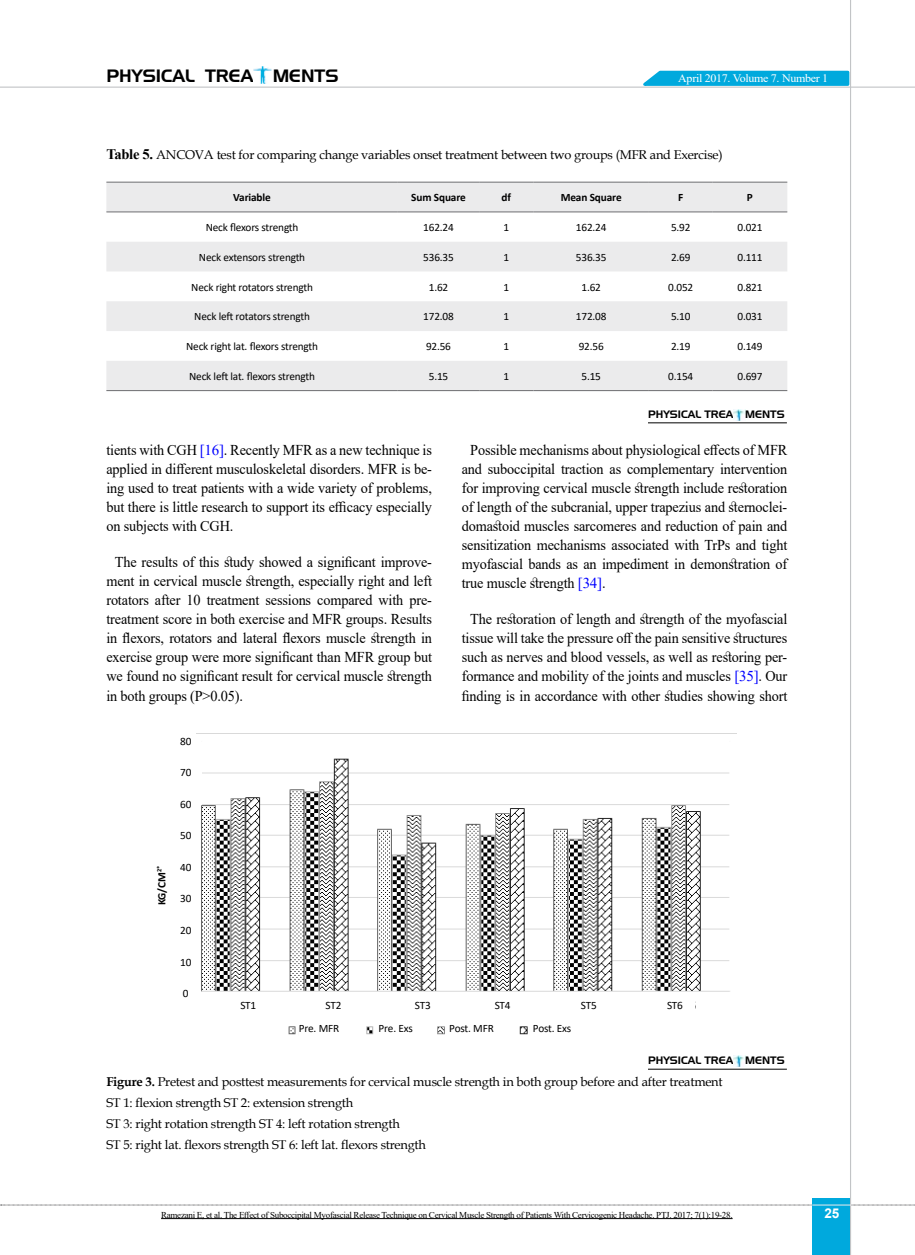
<style>
.page{position:relative;width:915px;height:1255px;background:#fff}
.page>*{position:absolute;margin:0;border:0;box-sizing:border-box;transform-origin:0 0}
.t1{font:17.4px "Aero Regular SWFTE";color:#000}
.t2{font:15px/19px "Times New Roman";letter-spacing:-.01em;color:#000;text-align:justify;scale:.95 1}
.t3{font:700 13.5px "Arial";color:#fff}
.t4{font:12.75px/20.7px "Book Antiqua";letter-spacing:-.015em;color:#000}
.t5{font:11.4px "Times New Roman";letter-spacing:-.025em;color:#fff;scale:1.05 1}
.t6{font:11.25px "Calibri";letter-spacing:-.015em;color:#000}
.t7{font:700 11.25px "Calibri";letter-spacing:-.01em;color:#000}
.t8{font:10.5px "Aero Regular SWFTE";color:#000}
.t9{font:9px "Times New Roman";letter-spacing:-.03em;color:#000}
.s1{font-family:"Times New Roman";font-weight:700;font-size:14.55px}
.s2{color:#00f}
.s3{font-weight:700}
</style>
<div class="page">
<svg style="left:1px;top:1204px;width:914px;height:1px"></svg>
<div style="left:812px;top:1198px;width:38px;height:56px;background:#00a9dd"></div>
<hr style="left:849px;top:0;width:1px;height:1254px;background:#c2c4c6">
<hr style="left:0;top:87px;width:914px;height:1px;background:#c2c4c6">
<hr style="left:812px;top:1204px;width:38px;height:1px;background:#ebebec">
<img style="left:253px;top:66px;width:19px;height:18px">
<svg style="left:635px;top:69px;width:215px;height:18px;background:#36bae3"></svg>
<svg style="left:106px;top:183px;width:681px;height:207px;fill:#ebebec"></svg>
<hr style="left:106px;top:182px;width:291px;height:1px;background:#6d6e71">
<hr style="left:397px;top:182px;width:82px;height:1px;background:#6d6e71">
<hr style="left:479px;top:182px;width:54px;height:1px;background:#6d6e71">
<hr style="left:533px;top:182px;width:115px;height:1px;background:#6d6e71">
<hr style="left:648px;top:182px;width:64px;height:1px;background:#6d6e71">
<hr style="left:712px;top:182px;width:75px;height:1px;background:#6d6e71">
<hr style="left:106px;top:211px;width:291px;height:1px;background:#6d6e71">
<hr style="left:397px;top:211px;width:82px;height:1px;background:#6d6e71">
<hr style="left:479px;top:211px;width:54px;height:1px;background:#6d6e71">
<hr style="left:533px;top:211px;width:115px;height:1px;background:#6d6e71">
<hr style="left:648px;top:211px;width:64px;height:1px;background:#6d6e71">
<hr style="left:712px;top:211px;width:75px;height:1px;background:#6d6e71">
<hr style="left:106px;top:390px;width:291px;height:1px;background:#6d6e71">
<hr style="left:397px;top:390px;width:82px;height:1px;background:#6d6e71">
<hr style="left:479px;top:390px;width:54px;height:1px;background:#6d6e71">
<hr style="left:533px;top:390px;width:115px;height:1px;background:#6d6e71">
<hr style="left:648px;top:390px;width:64px;height:1px;background:#6d6e71">
<hr style="left:712px;top:390px;width:75px;height:1px;background:#6d6e71">
<hr style="left:647px;top:422px;width:139px;height:1px;background:#000">
<svg style="left:733px;top:409px;width:11px;height:11px"></svg>
<hr style="left:647px;top:1068px;width:139px;height:1px;background:#000">
<svg style="left:733px;top:1055px;width:11px;height:11px"></svg>
<img style="left:196px;top:733px;width:540px;height:302px">
<div style="left:229px;top:1000px;width:39px;height:9px;background:#fff"></div>
<div style="left:314px;top:1000px;width:39px;height:9px;background:#fff"></div>
<div style="left:403px;top:1000px;width:39px;height:9px;background:#fff"></div>
<div style="left:483px;top:1000px;width:39px;height:9px;background:#fff"></div>
<div style="left:569px;top:1000px;width:39px;height:9px;background:#fff"></div>
<div style="left:655px;top:1000px;width:39px;height:9px;background:#fff"></div>
<div style="left:299px;top:1023px;width:40px;height:12px;background:#fff"></div>
<div style="left:375px;top:1023px;width:41px;height:12px;background:#fff"></div>
<div style="left:447px;top:1023px;width:48px;height:13px;background:#fff"></div>
<div style="left:529px;top:1023px;width:45px;height:13px;background:#fff"></div>
<hr style="left:161px;top:1218px;width:571px;height:1px;background:#000">
<p class="t1" style="left:106px;top:65px;width:233px">PHYSICAL TREA MENTS</p>
<p class="t5" style="left:678px;top:70px;width:144px">April 2017. Volume 7. Number 1</p>
<p class="t4" style="left:106px;top:144px;width:617px"><span class="s1">Table 5.</span> ANCOVA test for comparing change variables onset treatment between two groups (MFR and Exercise)</p>
<p class="t7" style="left:233px;top:189px;width:39px">Variable</p>
<p class="t7" style="left:411px;top:189px;width:56px">Sum Square</p>
<p class="t7" style="left:501px;top:189px;width:11px">df</p>
<p class="t7" style="left:560px;top:189px;width:62px">Mean Square</p>
<p class="t7" style="left:678px;top:189px;width:7px">F</p>
<p class="t7" style="left:746px;top:189px;width:7px">P</p>
<p class="t6" style="left:205px;top:219px;width:94px">Neck flexors strength</p>
<p class="t6" style="left:423px;top:219px;width:32px">162.24</p>
<p class="t6" style="left:503px;top:219px;width:7px">1</p>
<p class="t6" style="left:575px;top:219px;width:32px">162.24</p>
<p class="t6" style="left:670px;top:219px;width:21px">5.92</p>
<p class="t6" style="left:737px;top:219px;width:26px">0.021</p>
<p class="t6" style="left:199px;top:249px;width:108px">Neck extensors strength</p>
<p class="t6" style="left:423px;top:249px;width:32px">536.35</p>
<p class="t6" style="left:503px;top:249px;width:7px">1</p>
<p class="t6" style="left:575px;top:249px;width:32px">536.35</p>
<p class="t6" style="left:670px;top:249px;width:21px">2.69</p>
<p class="t6" style="left:737px;top:249px;width:26px">0.111</p>
<p class="t6" style="left:191px;top:279px;width:123px">Neck right rotators strength</p>
<p class="t6" style="left:428px;top:279px;width:21px">1.62</p>
<p class="t6" style="left:503px;top:279px;width:7px">1</p>
<p class="t6" style="left:581px;top:279px;width:21px">1.62</p>
<p class="t6" style="left:668px;top:279px;width:26px">0.052</p>
<p class="t6" style="left:737px;top:279px;width:26px">0.821</p>
<p class="t6" style="left:194px;top:309px;width:117px">Neck left rotators strength</p>
<p class="t6" style="left:423px;top:309px;width:32px">172.08</p>
<p class="t6" style="left:503px;top:309px;width:7px">1</p>
<p class="t6" style="left:575px;top:309px;width:32px">172.08</p>
<p class="t6" style="left:670px;top:309px;width:21px">5.10</p>
<p class="t6" style="left:737px;top:309px;width:26px">0.031</p>
<p class="t6" style="left:186px;top:338px;width:133px">Neck right lat. flexors strength</p>
<p class="t6" style="left:426px;top:338px;width:26px">92.56</p>
<p class="t6" style="left:503px;top:338px;width:7px">1</p>
<p class="t6" style="left:578px;top:338px;width:26px">92.56</p>
<p class="t6" style="left:670px;top:338px;width:21px">2.19</p>
<p class="t6" style="left:737px;top:338px;width:26px">0.149</p>
<p class="t6" style="left:189px;top:368px;width:127px">Neck left lat. flexors strength</p>
<p class="t6" style="left:428px;top:368px;width:21px">5.15</p>
<p class="t6" style="left:503px;top:368px;width:7px">1</p>
<p class="t6" style="left:581px;top:368px;width:21px">5.15</p>
<p class="t6" style="left:668px;top:368px;width:26px">0.154</p>
<p class="t6" style="left:737px;top:368px;width:26px">0.697</p>
<p class="t8" style="left:648px;top:407px;width:138px">PHYSICAL TREA MENTS</p>
<p class="t2" style="left:106px;top:440px;width:344px">tients with CGH <span class="s2">[16]</span>. Recently MFR as a new technique is applied in different musculoskeletal disorders. MFR is be&shy;ing used to treat patients with a wide variety of problems, but there is little research to support its efficacy especially on subjects with CGH.</p>
<p class="t2" style="left:106px;top:552px;width:344px;text-indent:9px">The results of this study showed a significant improve&shy;ment in cervical muscle strength, especially right and left rotators after 10 treatment sessions compared with pre&shy;treatment score in both exercise and MFR groups. Results in flexors, rotators and lateral flexors muscle strength in exercise group were more significant than MFR group but we found no significant result for cervical muscle strength in both groups (P&gt;0.05).</p>
<p class="t7" style="left:154px;top:905px;width:41px;rotate:-90deg">KG/CM<sup>2*</sup></p>
<p class="t6" style="left:180px;top:733px;width:13px">80</p>
<p class="t6" style="left:180px;top:764px;width:13px">70</p>
<p class="t6" style="left:180px;top:796px;width:13px">60</p>
<p class="t6" style="left:180px;top:827px;width:13px">50</p>
<p class="t6" style="left:180px;top:859px;width:13px">40</p>
<p class="t6" style="left:180px;top:890px;width:13px">30</p>
<p class="t6" style="left:180px;top:922px;width:13px">20</p>
<p class="t6" style="left:180px;top:953px;width:13px">10</p>
<p class="t6" style="left:183px;top:985px;width:7px">0</p>
<p class="t2" style="left:461px;top:440px;width:344px;text-indent:9px">Possible mechanisms about physiological effects of MFR and suboccipital traction as complementary intervention for improving cervical muscle strength include restoration of length of the subcranial, upper trapezius and sternoclei&shy;domastoid muscles sarcomeres and reduction of pain and sensitization mechanisms associated with TrPs and tight myofascial bands as an impediment in demonstration of true muscle strength <span class="s2">[34]</span>.</p>
<p class="t2" style="left:461px;top:609px;width:344px;text-align:center">The restoration of length and strength of the myofascial tissue will take the pressure off the pain sensitive structures such as nerves and blood vessels, as well as restoring per&shy;formance and mobility of the joints and muscles <span class="s2">[35]</span>. Our finding is in accordance with other studies showing short</p>
<p class="t6" style="left:240px;top:997px;width:17px">ST1</p>
<p class="t6" style="left:325px;top:997px;width:17px">ST2</p>
<p class="t6" style="left:415px;top:997px;width:17px">ST3</p>
<p class="t6" style="left:494px;top:997px;width:17px">ST4</p>
<p class="t6" style="left:580px;top:997px;width:17px">ST5</p>
<p class="t6" style="left:666px;top:997px;width:17px">ST6</p>
<p class="t6" style="left:299px;top:1020px;width:42px">Pre. MFR</p>
<p class="t6" style="left:378px;top:1020px;width:36px">Pre. Exs</p>
<p class="t6" style="left:449px;top:1020px;width:46px">Post. MFR</p>
<p class="t6" style="left:532px;top:1020px;width:40px">Post. Exs</p>
<p class="t8" style="left:648px;top:1053px;width:138px">PHYSICAL TREA MENTS</p>
<p class="t4" style="left:106px;top:1071px;width:617px"><span class="s3">Figure 3.</span> Pretest and posttest measurements for cervical muscle strength in both group before and after treatment ST 1: flexion strength ST 2: extension strength<br>ST 3: right rotation strength ST 4: left rotation strength<br>ST 5: right lat. flexors strength ST 6: left lat. flexors strength</p>
<p class="t9" style="left:161px;top:1208px;width:573px">Ramezani E, et al. The Effect of Suboccipital Myofascial Release Technique on Cervical Muscle Strength of Patients With Cervicogenic Headache. PTJ. 2017; 7(1):19-28.</p>
<p class="t3" style="left:824px;top:1203px;width:17px">25</p>
</div>
